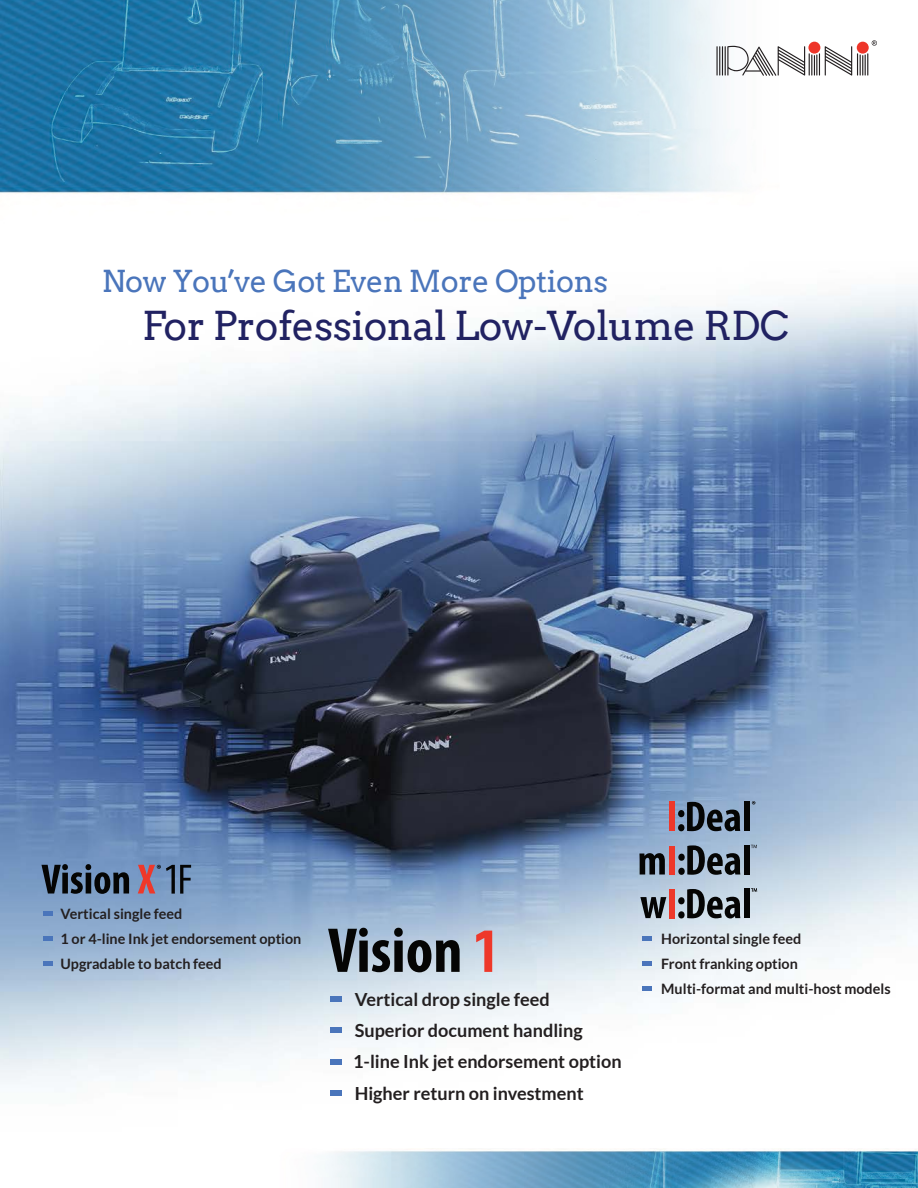
<style>
.page{position:relative;width:918px;height:1188px;background:#fff}
.page>*{position:absolute;margin:0;border:0;box-sizing:border-box;transform-origin:0 0}
.t1{font:39.75px "Arvo";letter-spacing:-.015em;color:#212262}
.t2{font:30.3px "Arvo";letter-spacing:-.015em;color:#4a75bb}
.t3{font:700 18.15px/31.3px "Lato";color:#231f20}
.t4{font:700 14.4px/24.9px "Lato";color:#231f20}
</style>
<div class="page">
<img style="left:0;top:287px;width:918px;height:797px">
<svg style="left:643px;top:937px;width:9px;height:4px"></svg>
<div style="left:643px;top:961px;width:9px;height:5px;background:#4a75bb"></div>
<svg style="left:643px;top:986px;width:9px;height:4px"></svg>
<svg style="left:640px;top:897px;width:26px;height:21px"></svg>
<div style="left:669px;top:889px;width:6px;height:29px;background:#ee382a"></div>
<svg style="left:678px;top:889px;width:62px;height:29px"></svg>
<div style="left:744px;top:888px;width:6px;height:30px;background:#050504"></div>
<svg style="left:751px;top:888px;width:6px;height:4px"></svg>
<svg style="left:639px;top:853px;width:26px;height:22px"></svg>
<div style="left:669px;top:846px;width:6px;height:29px;background:#ee382a"></div>
<svg style="left:678px;top:845px;width:62px;height:30px"></svg>
<div style="left:744px;top:845px;width:6px;height:30px;background:#050504"></div>
<svg style="left:751px;top:845px;width:6px;height:3px"></svg>
<div style="left:669px;top:802px;width:6px;height:29px;background:#ee382a"></div>
<svg style="left:678px;top:802px;width:62px;height:29px"></svg>
<div style="left:744px;top:801px;width:6px;height:30px;background:#050504"></div>
<svg style="left:752px;top:801px;width:3px;height:4px"></svg>
<div style="left:330px;top:996px;width:12px;height:6px;background:#4a75bb"></div>
<div style="left:330px;top:1028px;width:12px;height:5px;background:#4a75bb"></div>
<div style="left:330px;top:1059px;width:12px;height:5px;background:#4a75bb"></div>
<div style="left:330px;top:1090px;width:12px;height:6px;background:#4a75bb"></div>
<svg style="left:328px;top:928px;width:132px;height:44px"></svg>
<svg style="left:476px;top:931px;width:16px;height:41px"></svg>
<div style="left:43px;top:911px;width:9px;height:5px;background:#4a75bb"></div>
<div style="left:43px;top:936px;width:9px;height:5px;background:#4a75bb"></div>
<svg style="left:43px;top:961px;width:9px;height:4px"></svg>
<svg style="left:41px;top:864px;width:88px;height:30px"></svg>
<svg style="left:138px;top:865px;width:53px;height:29px"></svg>
<img style="left:0;top:0;width:734px;height:194px">
<svg style="left:716px;top:40px;width:161px;height:36px"></svg>
<img style="left:324px;top:1148px;width:594px;height:40px">
<p class="t2" style="left:102px;top:263px;width:508px">Now You’ve Got Even More Options</p>
<p class="t1" style="left:142px;top:301px;width:649px">For Professional Low-Volume RDC</p>
<p class="t4" style="left:60px;top:901px;width:242px">Vertical single feed<br>1 or 4-line Ink jet endorsement option<br>Upgradable to batch feed</p>
<p class="t3" style="left:353px;top:983px;width:270px">Vertical drop single feed<br>Superior document handling<br>1-line Ink jet endorsement option<br>Higher return on investment</p>
<p class="t4" style="left:661px;top:926px;width:231px">Horizontal single feed<br>Front franking option<br>Multi-format and multi-host models</p>
</div>
